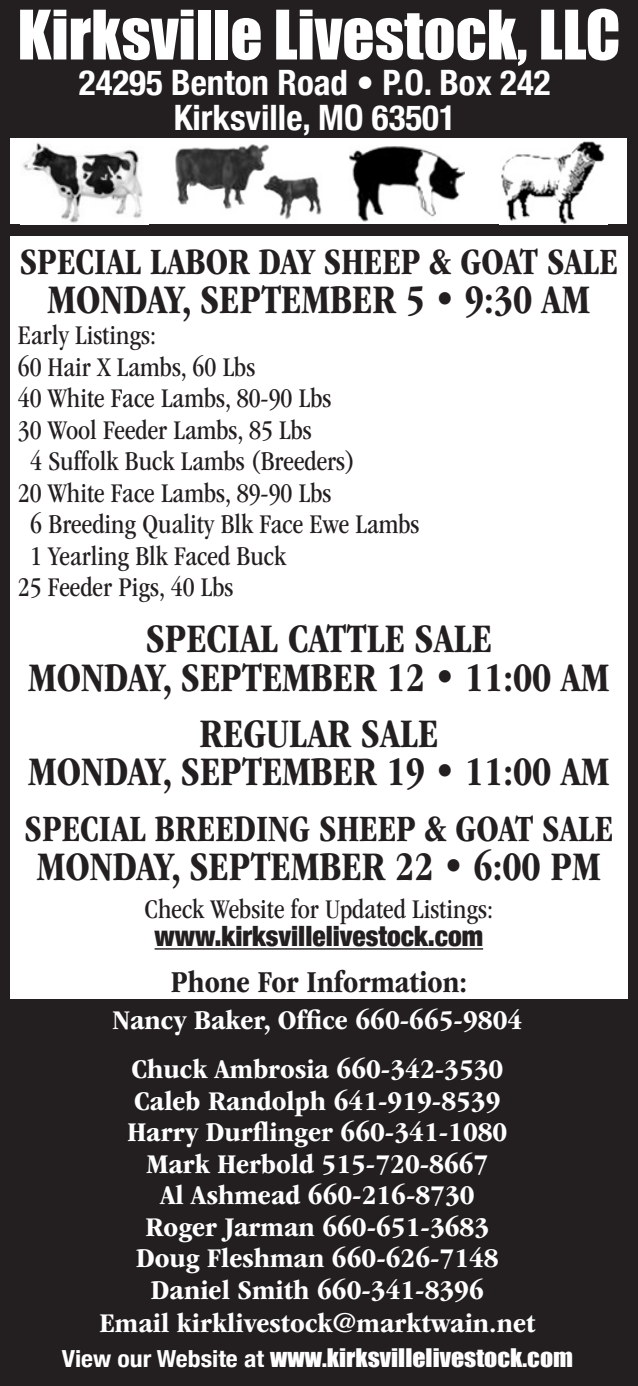
<style>
.page{position:relative;width:638px;height:1386px;background:#231f20}
.page>*{position:absolute;margin:0;border:0;box-sizing:border-box;transform-origin:0 0}
.t1{font:63px "Impact";color:#fff}
.t2{font:700 condensed 42px "ITC Garamond Std";color:#231f20;scale:.95 1}
.t3{font:700 condensed 38.5px "ITC Garamond Std";color:#231f20;scale:.95 1}
.t4{font:700 condensed 35px "Helvetica Neue";color:#fff}
.t5{font:700 condensed 31.5px "ITC Garamond Std";color:#231f20}
.t6{font:700 condensed 28px "ITC Garamond Std";color:#fff;scale:1.1 1}
.t7{font:condensed 28px "ITC Garamond Std";color:#231f20}
.t8{font:900 condensed 28px "Helvetica Neue";color:#231f20}
.t9{font:23.45px "Impact";color:#fff;scale:1.1 1}
.s1{font-family:"Helvetica Neue";font-weight:700;font-stretch:condensed}
</style>
<div class="page">
<div style="left:475px;top:139px;width:152px;height:85px;background:#fff"></div>
<img style="left:501px;top:141px;width:104px;height:83px">
<div style="left:323px;top:139px;width:156px;height:85px;background:#fff"></div>
<img style="left:349px;top:146px;width:116px;height:75px">
<img style="left:170px;top:139px;width:153px;height:84px">
<div style="left:10px;top:139px;width:159px;height:85px;background:#fff"></div>
<img style="left:23px;top:142px;width:120px;height:81px">
<div style="left:10px;top:236px;width:617px;height:763px;background:#fff"></div>
<hr style="left:155px;top:948px;width:328px;height:2px;background:#231f20">
<p class="t1" style="left:18px;top:-14px;width:604px">Kirksville Livestock, LLC</p>
<p class="t4" style="left:79px;top:53px;width:473px">24295 Benton Road • P.O. Box 242</p>
<p class="t4" style="left:174px;top:88px;width:284px">Kirksville, MO 63501</p>
<p class="t3" style="left:20px;top:240px;width:631px">SPECIAL LABOR DAY SHEEP &amp; GOAT SALE</p>
<p class="t2" style="left:47px;top:276px;width:573px">MONDAY, SEPTEMBER 5 • 9:30 AM</p>
<p class="t7" style="left:18px;top:320px;width:140px">Early Listings:</p>
<p class="t7" style="left:18px;top:351px;width:239px">60 Hair X Lambs, 60 Lbs</p>
<p class="t7" style="left:18px;top:383px;width:315px">40 White Face Lambs, 80-90 Lbs</p>
<p class="t7" style="left:18px;top:414px;width:295px">30 Wool Feeder Lambs, 85 Lbs</p>
<p class="t7" style="left:30px;top:446px;width:326px">4 Suffolk Buck Lambs (Breeders)</p>
<p class="t7" style="left:18px;top:477px;width:315px">20 White Face Lambs, 89-90 Lbs</p>
<p class="t7" style="left:30px;top:509px;width:391px">6 Breeding Quality Blk Face Ewe Lambs</p>
<p class="t7" style="left:30px;top:540px;width:257px">1 Yearling Blk Faced Buck</p>
<p class="t7" style="left:18px;top:572px;width:217px">25 Feeder Pigs, 40 Lbs</p>
<p class="t2" style="left:146px;top:615px;width:366px">SPECIAL CATTLE SALE</p>
<p class="t2" style="left:28px;top:654px;width:613px">MONDAY, SEPTEMBER 12 • 11:00 AM</p>
<p class="t2" style="left:199px;top:710px;width:253px">REGULAR SALE</p>
<p class="t2" style="left:28px;top:748px;width:613px">MONDAY, SEPTEMBER 19 • 11:00 AM</p>
<p class="t3" style="left:25px;top:807px;width:621px">SPECIAL BREEDING SHEEP &amp; GOAT SALE</p>
<p class="t2" style="left:37px;top:843px;width:595px">MONDAY, SEPTEMBER 22 • 6:00 PM</p>
<p class="t7" style="left:145px;top:894px;width:350px">Check Website for Updated Listings:</p>
<p class="t8" style="left:155px;top:913px;width:330px">www.kirksvillelivestock.com</p>
<p class="t5" style="left:171px;top:964px;width:298px">Phone For Information:</p>
<p class="t6" style="left:113px;top:1004px;width:374px">Nancy Baker, Office 660-665-9804</p>
<p class="t6" style="left:131px;top:1054px;width:340px">Chuck Ambrosia 660-342-3530</p>
<p class="t6" style="left:134px;top:1085px;width:334px">Caleb Randolph 641-919-8539</p>
<p class="t6" style="left:127px;top:1117px;width:347px">Harry Durflinger 660-341-1080</p>
<p class="t6" style="left:146px;top:1148px;width:312px">Mark Herbold 515-720-8667</p>
<p class="t6" style="left:160px;top:1180px;width:287px">Al Ashmead 660-216-8730</p>
<p class="t6" style="left:146px;top:1211px;width:314px">Roger Jarman 660-651-3683</p>
<p class="t6" style="left:136px;top:1243px;width:331px">Doug Fleshman 660-626-7148</p>
<p class="t6" style="left:151px;top:1274px;width:304px">Daniel Smith 660-341-8396</p>
<p class="t6" style="left:99px;top:1308px;width:398px">Email kirklivestock@marktwain.net</p>
<p class="t9" style="left:62px;top:1340px;width:466px"><span class="s1">View our Website at</span> www.kirksvillelivestock.com</p>
</div>
